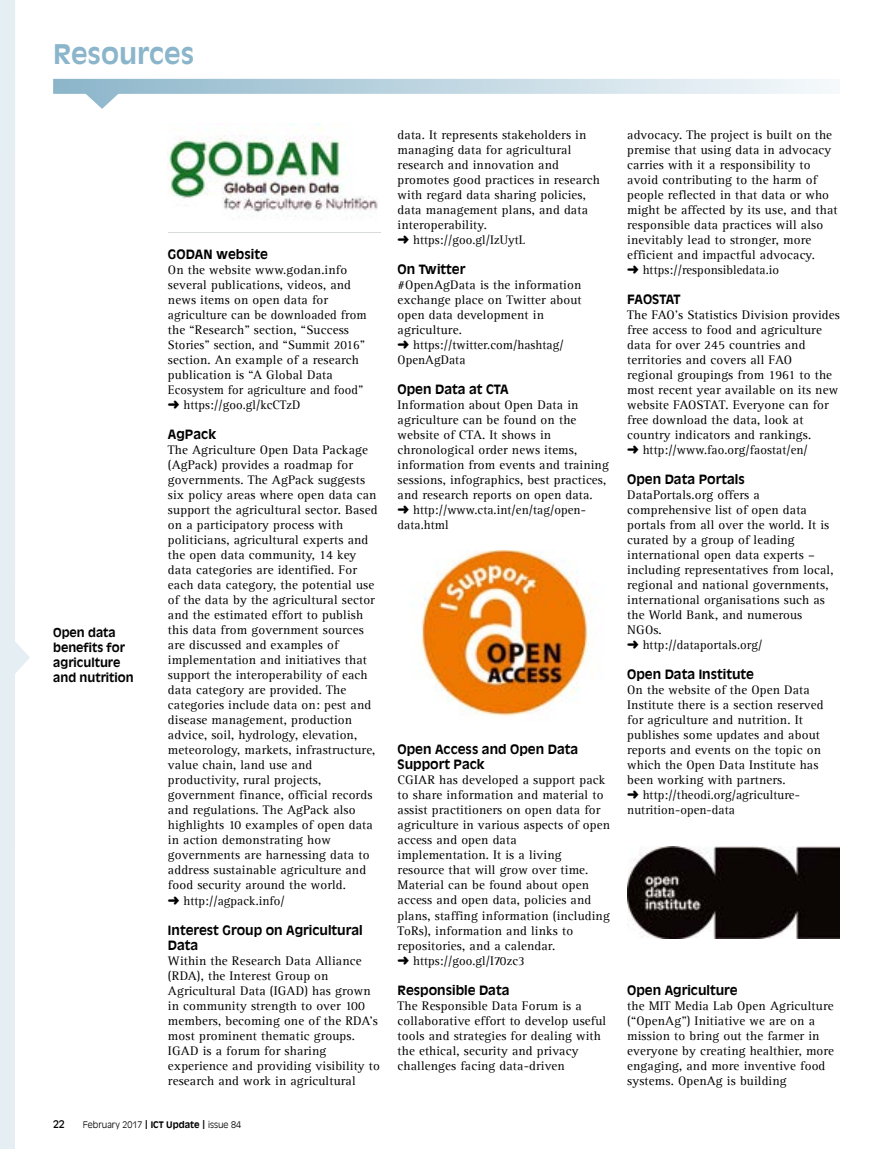
<style>
.page{position:relative;width:893px;height:1149px;background:#fff}
.page>*{position:absolute;margin:0;border:0;box-sizing:border-box;transform-origin:0 0}
.t1{font:700 27px "Antique Olive LT";color:#8bb5ca}
.t2{font:12.75px/15px "Agfa Rotis Serif";letter-spacing:.01em;color:#000}
.t3{font:700 12.75px/15px "Antique Olive LT";color:#000}
.t4{font:700 12.75px "Antique Olive LT";letter-spacing:-.02em;color:#000}
.t5{font:700 12px/15px "Antique Olive LT";color:#000}
.t6{font:10.5px "Antique Olive LT";color:#000}
.t7{font:300 9px "Antique Olive LT";color:#000}
.s1{font-size:15px}
.s2{font-weight:700}
</style>
<div class="page">
<svg style="left:0;top:0;width:30px;height:1148px"></svg>
<svg style="left:53px;top:79px;width:778px;height:30px"></svg>
<img style="left:421px;top:550px;width:172px;height:166px">
<img style="left:627px;top:846px;width:213px;height:92px">
<img style="left:168px;top:124px;width:210px;height:93px">
<h1 class="t1" style="left:53px;top:37px;width:143px">Resources</h1>
<p class="t5" style="left:53px;top:625px;width:82px">Open data benefits for agriculture and nutrition</p>
<p class="t3" style="left:168px;top:247px;width:101px">GODAN website</p>
<p class="t2" style="left:168px;top:262px;width:200px">On the website www.godan.info several publications, videos, and news items on open data for agriculture can be downloaded from the “Research” section, “Success<br>Stories” section, and “Summit 2016” section. An example of a research publication is “A Global Data<br>Ecosystem for agriculture and food” ➜ https://goo.gl/kcCTzD</p>
<p class="t3" style="left:168px;top:427px;width:50px">AgPack</p>
<p class="t2" style="left:168px;top:442px;width:211px">The Agriculture Open Data Package (AgPack) provides a roadmap for governments. The AgPack suggests six policy areas where open data can support the agricultural sector. Based on a participatory process with politicians, agricultural experts and the open data community, 14 key data categories are identified. For each data category, the potential use of the data by the agricultural sector and the estimated effort to publish this data from government sources are discussed and examples of implementation and initiatives that support the interoperability of each data category are provided. The categories include data on: pest and disease management, production advice, soil, hydrology, elevation, meteorology, markets, infrastructure, value chain, land use and productivity, rural projects, government finance, official records and regulations. The AgPack also highlights 10 examples of open data in action demonstrating how governments are harnessing data to address sustainable agriculture and food security around the world.<br>➜ http://agpack.info/</p>
<p class="t3" style="left:168px;top:922px;width:196px">Interest Group on Agricultural<br>Data</p>
<p class="t2" style="left:168px;top:952px;width:214px">Within the Research Data Alliance (RDA), the Interest Group on Agricultural Data (IGAD) has grown in community strength to over 100 members, becoming one of the RDA’s most prominent thematic groups.<br>IGAD is a forum for sharing experience and providing visibility to research and work in agricultural</p>
<p class="t6" style="left:53px;top:1117px;width:13px">22</p>
<p class="t7" style="left:83px;top:1118px;width:160px">February 2017 <span class="s1">ı</span> <span class="s2">ICT Update</span> <span class="s1">ı</span> issue 84</p>
<p class="t2" style="left:398px;top:127px;width:204px">data. It represents stakeholders in managing data for agricultural research and innovation and promotes good practices in research with regard data sharing policies, data management plans, and data interoperability.<br>➜ https://goo.gl/IzUytL</p>
<p class="t3" style="left:398px;top:262px;width:69px">On Twitter</p>
<p class="t2" style="left:398px;top:277px;width:186px">#OpenAgData is the information exchange place on Twitter about open data development in agriculture.<br>➜ https://twitter.com/hashtag/<br>OpenAgData</p>
<p class="t3" style="left:398px;top:382px;width:113px">Open Data at CTA</p>
<p class="t2" style="left:398px;top:397px;width:213px">Information about Open Data in agriculture can be found on the website of CTA. It shows in chronological order news items, information from events and training sessions, infographics, best practices, and research reports on open data.<br>➜ http://www.cta.int/en/tag/open&shy;data.html</p>
<p class="t3" style="left:398px;top:742px;width:182px">Open Access and Open Data<br>Support Pack</p>
<p class="t2" style="left:398px;top:772px;width:214px">CGIAR has developed a support pack to share information and material to assist practitioners on open data for agriculture in various aspects of open access and open data implementation. It is a living resource that will grow over time.<br>Material can be found about open access and open data, policies and plans, staffing information (including<br>ToRs), information and links to repositories, and a calendar.<br>➜ https://goo.gl/I70zc3</p>
<p class="t3" style="left:398px;top:982px;width:113px">Responsible Data</p>
<p class="t2" style="left:398px;top:997px;width:210px">The Responsible Data Forum is a collaborative effort to develop useful tools and strategies for dealing with the ethical, security and privacy challenges facing data-driven</p>
<p class="t2" style="left:627px;top:127px;width:212px">advocacy. The project is built on the premise that using data in advocacy carries with it a responsibility to avoid contributing to the harm of people reflected in that data or who might be affected by its use, and that responsible data practices will also inevitably lead to stronger, more efficient and impactful advocacy.<br>➜ https://responsibledata.io</p>
<p class="t4" style="left:627px;top:291px;width:55px">FAOSTAT</p>
<p class="t2" style="left:627px;top:307px;width:214px">The FAO’s Statistics Division provides free access to food and agriculture data for over 245 countries and territories and covers all FAO regional groupings from 1961 to the most recent year available on its new website FAOSTAT. Everyone can for free download the data, look at country indicators and rankings.<br>➜ http://www.fao.org/faostat/en/</p>
<p class="t3" style="left:627px;top:472px;width:119px">Open Data Portals</p>
<p class="t2" style="left:627px;top:487px;width:208px">DataPortals.org offers a comprehensive list of open data portals from all over the world. It is curated by a group of leading international open data experts – including representatives from local, regional and national governments, international organisations such as the World Bank, and numerous<br>NGOs.<br>➜ http://dataportals.org/</p>
<p class="t3" style="left:627px;top:667px;width:128px">Open Data Institute</p>
<p class="t2" style="left:627px;top:682px;width:198px">On the website of the Open Data<br>Institute there is a section reserved for agriculture and nutrition. It publishes some updates and about reports and events on the topic on which the Open Data Institute has been working with partners.<br>➜ http://theodi.org/agriculture&shy;nutrition-open-data</p>
<p class="t3" style="left:627px;top:982px;width:112px">Open Agriculture</p>
<p class="t2" style="left:627px;top:997px;width:208px">the MIT Media Lab Open Agriculture (“OpenAg”) Initiative we are on a mission to bring out the farmer in everyone by creating healthier, more engaging, and more inventive food systems. OpenAg is building</p>
</div>
